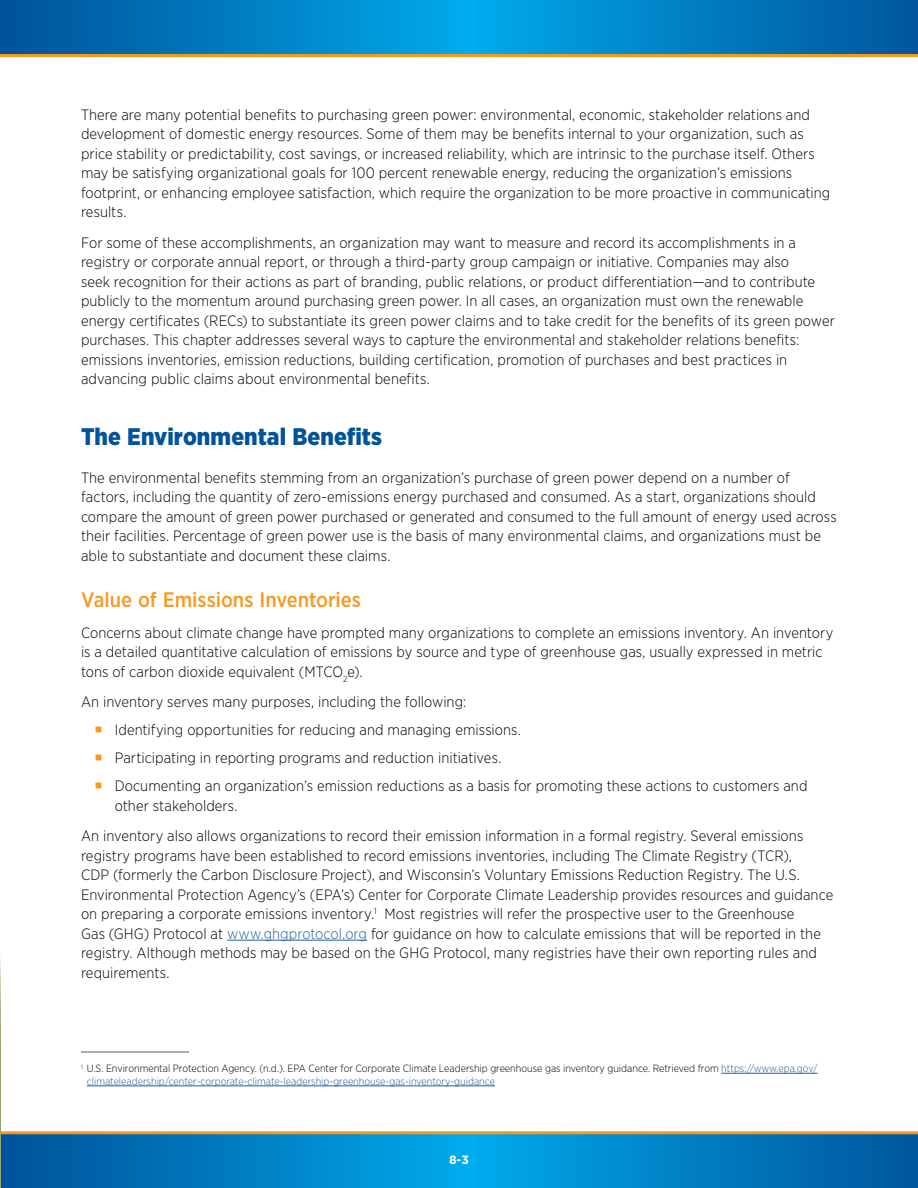
<style>
.page{position:relative;width:918px;height:1188px;background:#fff}
.page>*{position:absolute;margin:0;border:0;box-sizing:border-box;transform-origin:0 0}
.Heading1{font:900 24px "Gotham Narrow";letter-spacing:.005em;color:#00539b}
.Heading_2{font:500 21px "Gotham Narrow";color:#f89921}
.body_text{font:300 15px/19.5px "Gotham Narrow";letter-spacing:.005em;color:#000}
.t1{font:700 12px "Gotham";color:#fff}
.footnotes{font:300 10.5px/12.6px "Gotham Narrow";color:#000}
.s1{color:#215e9e}
</style>
<div class="page">
<svg style="left:1px;top:1134px;width:917px;height:54px;background:#017ec1"></svg>
<hr style="left:1px;top:1131px;width:917px;height:3px;background:#f8991d">
<svg style="left:0;top:0;width:918px;height:54px;background:#007ec2"></svg>
<hr style="left:0;top:54px;width:918px;height:3px;background:#f8991d">
<hr style="left:0;top:940px;width:1px;height:248px;background:#97a76d">
<hr style="left:227px;top:940px;width:140px;height:1px;background:#215e9e">
<hr style="left:81px;top:1051px;width:108px;height:2px;background:#939598">
<hr style="left:721px;top:1073px;width:97px;height:1px;background:#215e9e">
<hr style="left:87px;top:1086px;width:408px;height:1px;background:#215e9e">
<p class="body_text" style="left:81px;top:105px;width:751px">There are many potential benefits to purchasing green power: environmental, economic, stakeholder relations and development of domestic energy resources. Some of them may be benefits internal to your organization, such as price stability or predictability, cost savings, or increased reliability, which are intrinsic to the purchase itself. Others may be satisfying organizational goals for 100 percent renewable energy, reducing the organization’s emissions footprint, or enhancing employee satisfaction, which require the organization to be more proactive in communicating results.</p>
<p class="body_text" style="left:81px;top:232px;width:755px">For some of these accomplishments, an organization may want to measure and record its accomplishments in a registry or corporate annual report, or through a third-party group campaign or initiative. Companies may also<br>seek recognition for their actions as part of branding, public relations, or product differentiation—and to contribute publicly to the momentum around purchasing green power. In all cases, an organization must own the renewable energy certificates (RECs) to substantiate its green power claims and to take credit for the benefits of its green power purchases. This chapter addresses several ways to capture the environmental and stakeholder relations benefits: emissions inventories, emission reductions, building certification, promotion of purchases and best practices in advancing public claims about environmental benefits.</p>
<p class="Heading1" style="left:81px;top:421px;width:303px">The Environmental Benefits</p>
<p class="body_text" style="left:81px;top:467px;width:757px">The environmental benefits stemming from an organization’s purchase of green power depend on a number of factors, including the quantity of zero-emissions energy purchased and consumed. As a start, organizations should compare the amount of green power purchased or generated and consumed to the full amount of energy used across their facilities. Percentage of green power use is the basis of many environmental claims, and organizations must be able to substantiate and document these claims.</p>
<p class="Heading_2" style="left:81px;top:587px;width:282px">Value of Emissions Inventories</p>
<p class="body_text" style="left:81px;top:622px;width:754px">Concerns about climate change have prompted many organizations to complete an emissions inventory. An inventory is a detailed quantitative calculation of emissions by source and type of greenhouse gas, usually expressed in metric tons of carbon dioxide equivalent (MTCO<sub>2</sub>e).</p>
<p class="body_text" style="left:81px;top:692px;width:387px">An inventory serves many purposes, including the following:</p>
<p class="body_text" style="left:115px;top:720px;width:408px">Identifying opportunities for reducing and managing emissions.</p>
<p class="body_text" style="left:115px;top:748px;width:388px">Participating in reporting programs and reduction initiatives.</p>
<p class="body_text" style="left:115px;top:776px;width:694px">Documenting an organization’s emission reductions as a basis for promoting these actions to customers and other stakeholders.</p>
<p class="body_text" style="left:81px;top:826px;width:754px">An inventory also allows organizations to record their emission information in a formal registry. Several emissions registry programs have been established to record emissions inventories, including The Climate Registry (TCR),<br>CDP (formerly the Carbon Disclosure Project), and Wisconsin’s Voluntary Emissions Reduction Registry. The U.S.<br>Environmental Protection Agency’s (EPA’s) Center for Corporate Climate Leadership provides resources and guidance on preparing a corporate emissions inventory.<sup>1</sup> Most registries will refer the prospective user to the Greenhouse<br>Gas (GHG) Protocol at <span class="s1">www.ghgprotocol.org</span> for guidance on how to calculate emissions that will be reported in the registry. Although methods may be based on the GHG Protocol, many registries have their own reporting rules and requirements.</p>
<p class="footnotes" style="left:87px;top:1062px;width:732px;text-indent:-6px"><sup>1</sup> U.S. Environmental Protection Agency. (n.d.). EPA Center for Corporate Climate Leadership greenhouse gas inventory guidance. Retrieved from <span class="s1">https://www.epa.gov/ climateleadership/center-corporate-climate-leadership-greenhouse-gas-inventory-guidance</span></p>
<p class="t1" style="left:449px;top:1152px;width:21px">8-3</p>
</div>
